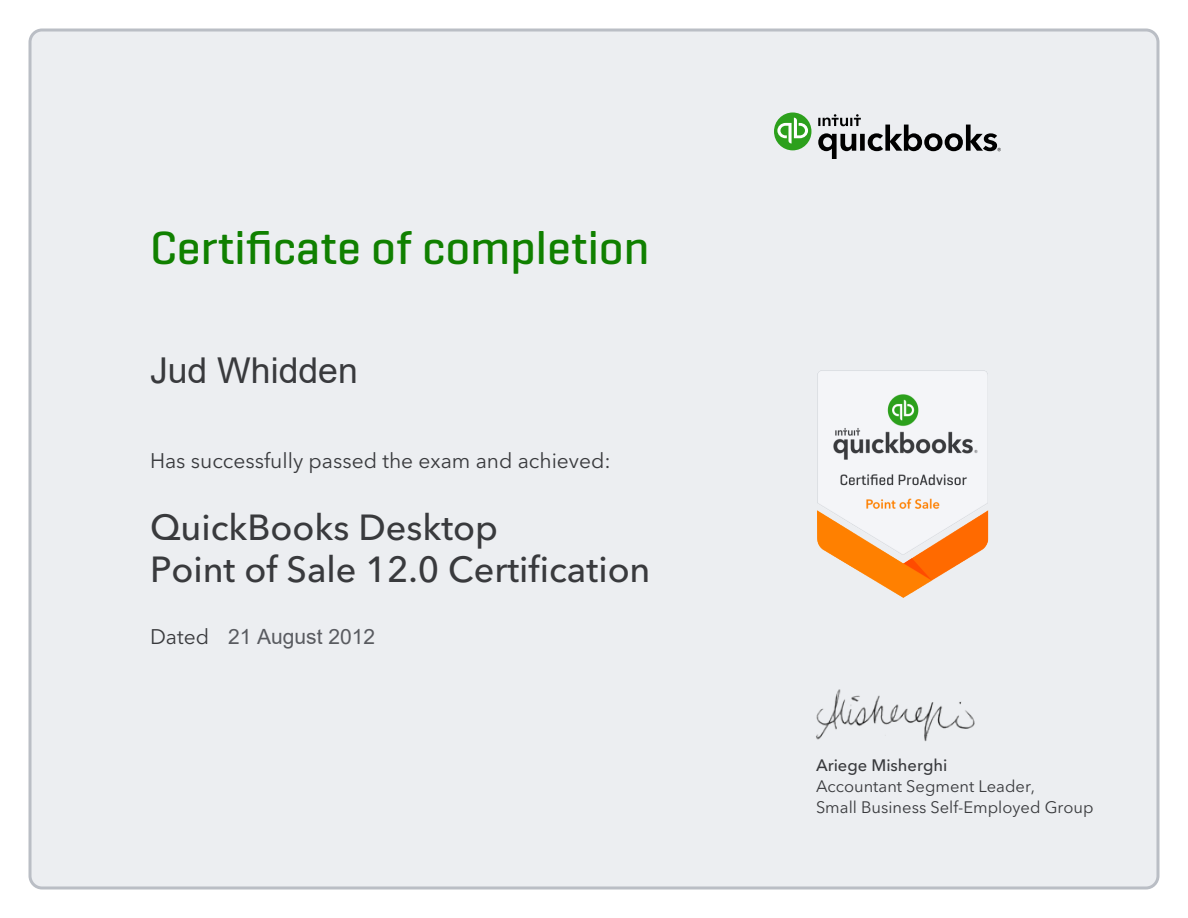
<style>
.page{position:relative;width:1188px;height:918px;background:#fff}
.page>*{position:absolute;margin:0;border:0;box-sizing:border-box;transform-origin:0 0}
.t1{font:500 48px "Geogrotesque";color:#108000}
.t2{font:500 36px/42px "Avenir Nextfor INTUIT";color:#393a3d}
.t3{font:35.7px "Arial";color:#393a3d}
.t4{font:21px "Avenir Nextfor INTUIT";color:#393a3d}
.t5{font:21px "Arial";color:#595b60}
.t6{font:16.5px/21px "Avenir Nextfor INTUIT";color:#393a3d}
.t7{font:500 16.5px "Avenir Nextfor INTUIT";color:#393a3d}
</style>
<div class="page">
<div style="left:30px;top:30px;width:1128px;height:858px;background:#eceef1;border-radius:12px"></div>
<div style="left:774px;top:112px;width:37px;height:38px;background:#2ca01c;border-radius:50%"></div>
<svg style="left:777px;top:118px;width:31px;height:26px"></svg>
<svg style="left:818px;top:114px;width:183px;height:45px"></svg>
<img style="left:816px;top:690px;width:159px;height:51px">
<img style="left:817px;top:370px;width:171px;height:227px">
<h1 class="t1" style="left:150px;top:218px;width:501px">Certificate of completion</h1>
<h3 class="t3" style="left:150px;top:345px;width:209px">Jud Whidden</h3>
<p class="t4" style="left:150px;top:448px;width:462px">Has successfully passed the exam and achieved:</p>
<h2 class="t2" style="left:150px;top:506px;width:502px">QuickBooks Desktop<br>Point of Sale 12.0 Certification</h2>
<p class="t4" style="left:150px;top:624px;width:61px">Dated</p>
<p class="t5" style="left:228px;top:622px;width:149px">21 August 2012</p>
<p class="t7" style="left:816px;top:755px;width:133px">Ariege Misherghi</p>
<p class="t6" style="left:816px;top:776px;width:279px">Accountant Segment Leader,<br>Small Business Self-Employed Group</p>
</div>
